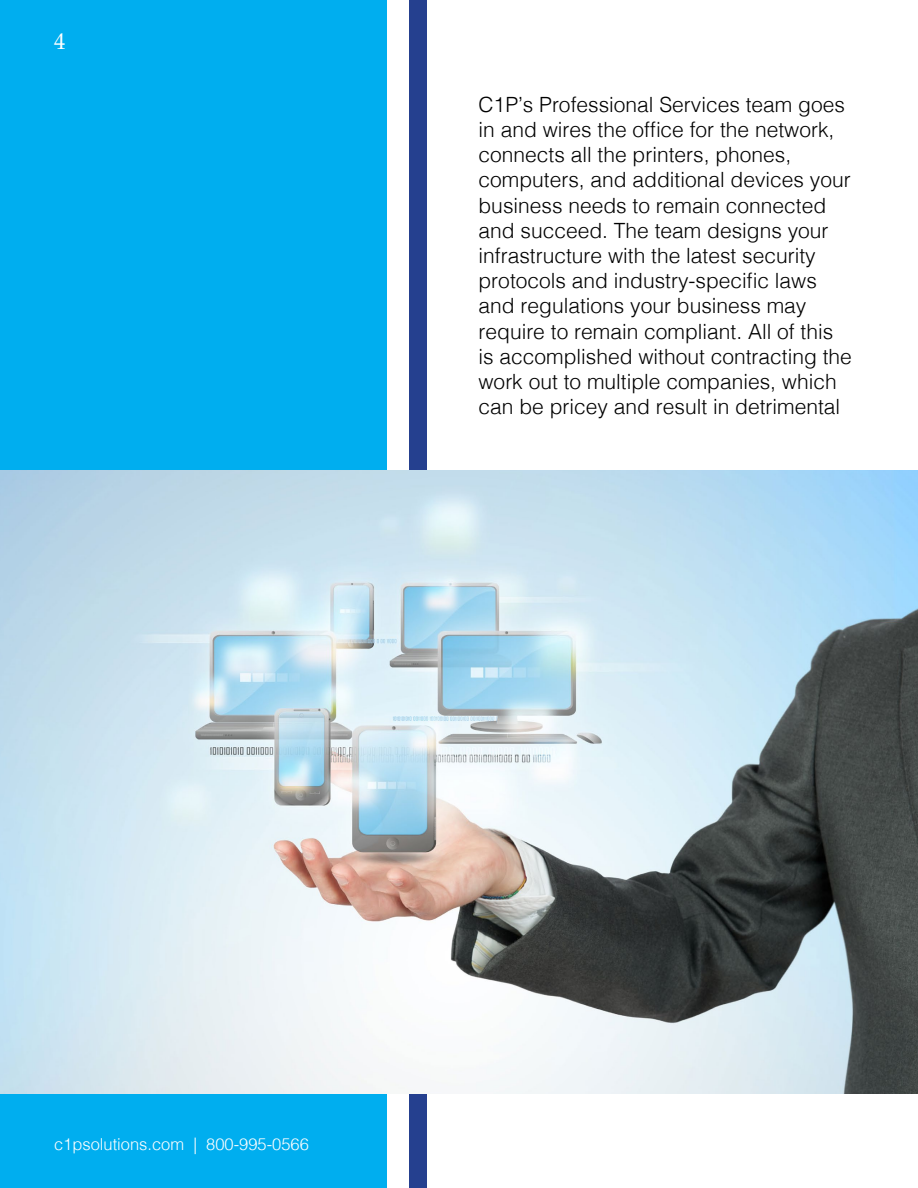
<style>
.page{position:relative;width:918px;height:1188px;background:#fff}
.page>*{position:absolute;margin:0;border:0;box-sizing:border-box;transform-origin:0 0}
.t1{font:22.5px "Palatino";color:#fff}
.t2{font:300 21px/25.2px "Helvetica";color:#000}
.t3{font:300 16.5px "Helvetica";color:#fff}
</style>
<div class="page">
<div style="left:0;top:0;width:387px;height:1188px;background:#00aeef"></div>
<div style="left:409px;top:0;width:18px;height:1188px;background:#25408f"></div>
<img style="left:0;top:470px;width:918px;height:624px">
<p class="t1" style="left:54px;top:23px;width:13px">4</p>
<p class="t2" style="left:478px;top:90px;width:375px">C1P’s Professional Services team goes in and wires the office for the network, connects all the printers, phones, computers, and additional devices your business needs to remain connected and succeed. The team designs your infrastructure with the latest security protocols and industry-specific laws and regulations your business may require to remain compliant. All of this is accomplished without contracting the work out to multiple companies, which can be pricey and result in detrimental</p>
<p class="t3" style="left:54px;top:1130px;width:256px">c1psolutions.com | 800-995-0566</p>
</div>
